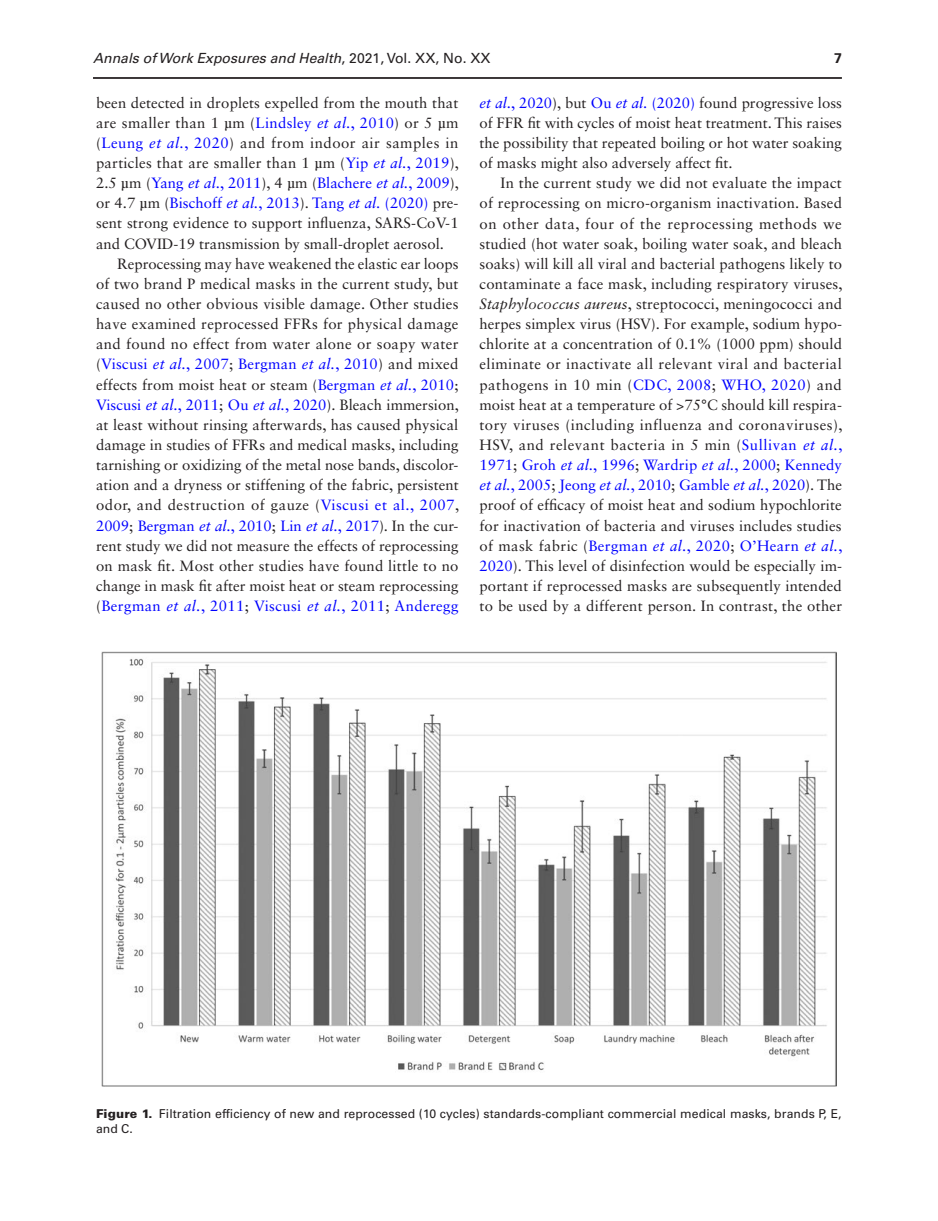
<style>
.page{position:relative;width:938px;height:1221px;background:#fff}
.page>*{position:absolute;margin:0;border:0;box-sizing:border-box;transform-origin:0 0}
.t1{font:14.88px/20.1px "Sabon LT Std";color:#231f20;text-align:justify}
.t2{font:italic 14px "Univers LT Std";color:#231f20}
.t3{font:700 14px "Univers LT Std";color:#231f20}
.t4{font:12.25px/15.8px "Univers LT Std";letter-spacing:.005em;color:#231f20}
.s1{font-style:normal}
.s2{font-family:"Gandhari Unicode"}
.s3{color:#00f}
.s4{font-style:italic;color:#00f}
.s5{font-style:italic}
.s6{font-weight:900}
</style>
<div class="page">
<img style="left:101px;top:651px;width:735px;height:435px">
<hr style="left:93px;top:77px;width:749px;height:2px;background:#231f20">
<p class="t2" style="left:93px;top:50px;width:399px">Annals of Work Exposures and Health<span class="s1">, 2021, Vol. XX, No. XX</span></p>
<p class="t3" style="left:834px;top:50px;width:9px">7</p>
<p class="t1" style="left:96px;top:92px;width:364px">been detected in droplets expelled from the mouth that are smaller than 1 <span class="s2">µ</span>m (<span class="s3">Lindsley</span> <span class="s4">et al.</span><span class="s3">, 2010</span>) or 5 <span class="s2">µ</span>m (<span class="s3">Leung</span> <span class="s4">et al.</span><span class="s3">, 2020</span>) and from indoor air samples in particles that are smaller than 1 <span class="s2">µ</span>m (<span class="s3">Yip</span> <span class="s4">et al.</span><span class="s3">, 2019</span>), 2.5 <span class="s2">µ</span>m (<span class="s3">Yang</span> <span class="s4">et al.</span><span class="s3">, 2011</span>), 4 <span class="s2">µ</span>m (<span class="s3">Blachere</span> <span class="s4">et al.</span><span class="s3">, 2009</span>), or 4.7 <span class="s2">µ</span>m (<span class="s3">Bischoff</span> <span class="s4">et al.</span><span class="s3">, 2013</span>). <span class="s3">Tang</span> <span class="s4">et al.</span> <span class="s3">(2020)</span> pre&shy;sent strong evidence to support influenza, SARS-CoV-1 and COVID-19 transmission by small-droplet aerosol.</p>
<p class="t1" style="left:96px;top:253px;width:364px;text-indent:21px">Reprocessing may have weakened the elastic ear loops of two brand P medical masks in the current study, but caused no other obvious visible damage. Other studies have examined reprocessed FFRs for physical damage and found no effect from water alone or soapy water (<span class="s3">Viscusi</span> <span class="s4">et al.</span><span class="s3">, 2007</span>; <span class="s3">Bergman</span> <span class="s4">et al.</span><span class="s3">, 2010</span>) and mixed effects from moist heat or steam (<span class="s3">Bergman</span> <span class="s4">et al.</span><span class="s3">, 2010</span>; <span class="s3">Viscusi</span> <span class="s4">et al.</span><span class="s3">, 2011</span>; <span class="s3">Ou</span> <span class="s4">et al.</span><span class="s3">, 2020</span>). Bleach immersion, at least without rinsing afterwards, has caused physical damage in studies of FFRs and medical masks, including tarnishing or oxidizing of the metal nose bands, discolor&shy;ation and a dryness or stiffening of the fabric, persistent odor, and destruction of gauze (<span class="s3">Viscusi et al., 2007</span>, <span class="s3">2009</span>; <span class="s3">Bergman</span> <span class="s4">et al.</span><span class="s3">, 2010</span>; <span class="s3">Lin</span> <span class="s4">et al.</span><span class="s3">, 2017</span>). In the cur&shy;rent study we did not measure the effects of reprocessing on mask fit. Most other studies have found little to no change in mask fit after moist heat or steam reprocessing (<span class="s3">Bergman</span> <span class="s4">et al.</span><span class="s3">, 2011</span>; <span class="s3">Viscusi</span> <span class="s4">et al.</span><span class="s3">, 2011</span>; <span class="s3">Anderegg</span></p>
<p class="t1" style="left:479px;top:92px;width:364px"><span class="s4">et al.</span><span class="s3">, 2020</span>), but <span class="s3">Ou</span> <span class="s4">et al.</span> <span class="s3">(2020)</span> found progressive loss of FFR fit with cycles of moist heat treatment. This raises the possibility that repeated boiling or hot water soaking of masks might also adversely affect fit.</p>
<p class="t1" style="left:479px;top:173px;width:365px;text-indent:21px">In the current study we did not evaluate the impact of reprocessing on micro-organism inactivation. Based on other data, four of the reprocessing methods we studied (hot water soak, boiling water soak, and bleach soaks) will kill all viral and bacterial pathogens likely to contaminate a face mask, including respiratory viruses, <span class="s5">Staphylococcus aureus</span>, streptococci, meningococci and herpes simplex virus (HSV). For example, sodium hypo&shy;chlorite at a concentration of 0.1% (1000 ppm) should eliminate or inactivate all relevant viral and bacterial pathogens in 10 min (<span class="s3">CDC, 2008</span>; <span class="s3">WHO, 2020</span>) and moist heat at a temperature of &gt;75°C should kill respira&shy;tory viruses (including influenza and coronaviruses), HSV, and relevant bacteria in 5 min (<span class="s3">Sullivan</span> <span class="s4">et al.</span><span class="s3">, 1971</span>; <span class="s3">Groh</span> <span class="s4">et al.</span><span class="s3">, 1996</span>; <span class="s3">Wardrip</span> <span class="s4">et al.</span><span class="s3">, 2000</span>; <span class="s3">Kennedy </span><span class="s4">et al.</span><span class="s3">, 2005</span>; <span class="s3">Jeong</span> <span class="s4">et al.</span><span class="s3">, 2010</span>; <span class="s3">Gamble</span> <span class="s4">et al.</span><span class="s3">, 2020</span>). The proof of efficacy of moist heat and sodium hypochlorite for inactivation of bacteria and viruses includes studies of mask fabric (<span class="s3">Bergman</span> <span class="s4">et al.</span><span class="s3">, 2020</span>; <span class="s3">O’Hearn</span> <span class="s4">et al.</span><span class="s3">, 2020</span>). This level of disinfection would be especially im&shy;portant if reprocessed masks are subsequently intended to be used by a different person. In contrast, the other</p>
<p class="t4" style="left:96px;top:1105px;width:747px"><span class="s6">Figure 1.</span> Filtration efficiency of new and reprocessed (10 cycles) standards-compliant commercial medical masks, brands P, E, and C.</p>
</div>
